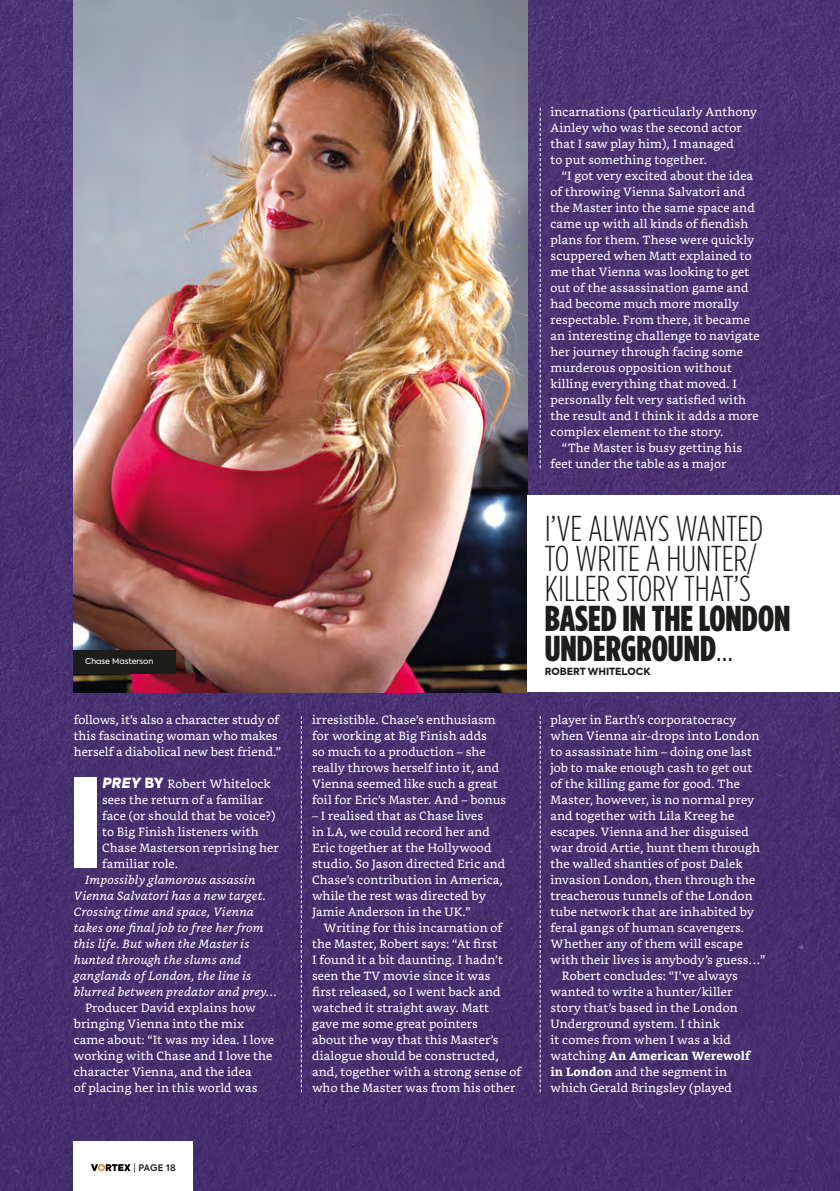
<style>
.page{position:relative;width:840px;height:1191px;background:#fff}
.page>*{position:absolute;margin:0;border:0;box-sizing:border-box;transform-origin:0 0}
.t1{font:300 36px/30px "Gotham Condensed";color:#1d1d1b}
.t2{font:12px/16px "Bookerly";letter-spacing:.01em;color:#fff}
.t3{font:italic 12px/16px "Bookerly";letter-spacing:.01em;color:#fff}
.t4{font:800 9.8px "Axiforma";color:#1d1d1b}
.t5{font:600 9px "Axiforma";letter-spacing:.015em;color:#1d1d1b}
.Credit{font:8px "Axiforma";color:#fff}
.s1{font-family:"Axiforma";font-weight:900;font-style:italic;font-size:14px}
.s2{font-family:"Axiforma";font-weight:900;font-size:14px}
.s3{font-weight:400}
.s4{font-weight:900}
.s5{font-weight:700}
</style>
<div class="page">
<img style="left:0;top:0;width:839px;height:1191px">
<div style="left:74px;top:777px;width:22px;height:90px;background:#fff"></div>
<img style="left:74px;top:0;width:453px;height:692px">
<svg style="left:539px;top:108px;width:1px;height:360px"></svg>
<svg style="left:300px;top:716px;width:1px;height:376px"></svg>
<div style="left:74px;top:1141px;width:119px;height:50px;background:#fff"></div>
<svg style="left:91px;top:1164px;width:39px;height:7px"></svg>
<div style="left:527px;top:495px;width:312px;height:197px;background:#fff"></div>
<svg style="left:539px;top:716px;width:1px;height:376px"></svg>
<div style="left:74px;top:651px;width:102px;height:23px;background:#1d1d1b"></div>
<p class="Credit" style="left:85px;top:656px;width:70px">Chase Masterson</p>
<p class="t2" style="left:74px;top:712px;width:209px">follows, it’s also a character study of this fascinating woman who makes herself a diabolical new best friend.”</p>
<p class="t2" style="left:102px;top:776px;width:178px"><span class="s1">PREY</span> <span class="s2">BY</span> Robert Whitelock sees the return of a familiar face (or should that be voice?) to Big Finish listeners with<br>Chase Masterson reprising her familiar role.</p>
<p class="t3" style="left:74px;top:872px;width:205px;text-indent:11px">Impossibly glamorous assassin<br>Vienna Salvatori has a new target.<br>Crossing time and space, Vienna takes one final job to free her from this life. But when the Master is hunted through the slums and ganglands of London, the line is blurred between predator and prey...</p>
<p class="t2" style="left:74px;top:1000px;width:202px;text-indent:11px">Producer David explains how bringing Vienna into the mix came about: “It was my idea. I love working with Chase and I love the character Vienna, and the idea<br>of placing her in this world was</p>
<p class="t5" style="left:133px;top:1161px;width:44px"><span class="s3">|</span> PAGE 18</p>
<p class="t2" style="left:312px;top:712px;width:195px">irresistible. Chase’s enthusiasm for working at Big Finish adds<br>so much to a production – she really throws herself into it, and<br>Vienna seemed like such a great foil for Eric’s Master. And – bonus</p>
<p class="t2" style="left:312px;top:808px;width:195px">– I realised that as Chase lives<br>in LA, we could record her and<br>Eric together at the Hollywood studio. So Jason directed Eric and<br>Chase’s contribution in America, while the rest was directed by<br>Jamie Anderson in the UK.”</p>
<p class="t2" style="left:312px;top:920px;width:210px;text-indent:11px">Writing for this incarnation of the Master, Robert says: “At first<br>I found it a bit daunting. I hadn’t seen the TV movie since it was<br>first released, so I went back and watched it straight away. Matt<br>gave me some great pointers<br>about the way that this Master’s dialogue should be constructed, and, together with a strong sense of who the Master was from his other</p>
<p class="t2" style="left:550px;top:104px;width:208px">incarnations (particularly Anthony<br>Ainley who was the second actor that I saw play him), I managed<br>to put something together.</p>
<p class="t2" style="left:550px;top:168px;width:210px;text-indent:11px">“I got very excited about the idea of throwing Vienna Salvatori and the Master into the same space and came up with all kinds of fiendish plans for them. These were quickly scuppered when Matt explained to me that Vienna was looking to get out of the assassination game and had become much more morally respectable. From there, it became an interesting challenge to navigate her journey through facing some murderous opposition without killing everything that moved. I personally felt very satisfied with the result and I think it adds a more complex element to the story.</p>
<p class="t2" style="left:550px;top:440px;width:193px;text-indent:11px">“The Master is busy getting his feet under the table as a major</p>
<p class="t1" style="left:544px;top:513px;width:247px">I’VE ALWAYS WANTED<br>TO WRITE A HUNTER/<br>KILLER STORY THAT’S<br><span class="s4">BASED IN THE LONDON<br>UNDERGROUND</span>…</p>
<p class="t4" style="left:544px;top:665px;width:107px">ROBERT WHITELOCK</p>
<p class="t2" style="left:550px;top:712px;width:216px">player in Earth’s corporatocracy when Vienna air-drops into London to assassinate him – doing one last job to make enough cash to get out of the killing game for good. The Master, however, is no normal prey and together with Lila Kreeg he escapes. Vienna and her disguised war droid Artie, hunt them through the walled shanties of post Dalek invasion London, then through the treacherous tunnels of the London tube network that are inhabited by feral gangs of human scavengers.<br>Whether any of them will escape with their lives is anybody’s guess…”</p>
<p class="t2" style="left:550px;top:968px;width:201px;text-indent:11px">Robert concludes: “I’ve always wanted to write a hunter/killer story that’s based in the London<br>Underground system. I think<br>it comes from when I was a kid watching <span class="s5">An American Werewolf in London</span> and the segment in which Gerald Bringsley (played</p>
</div>
